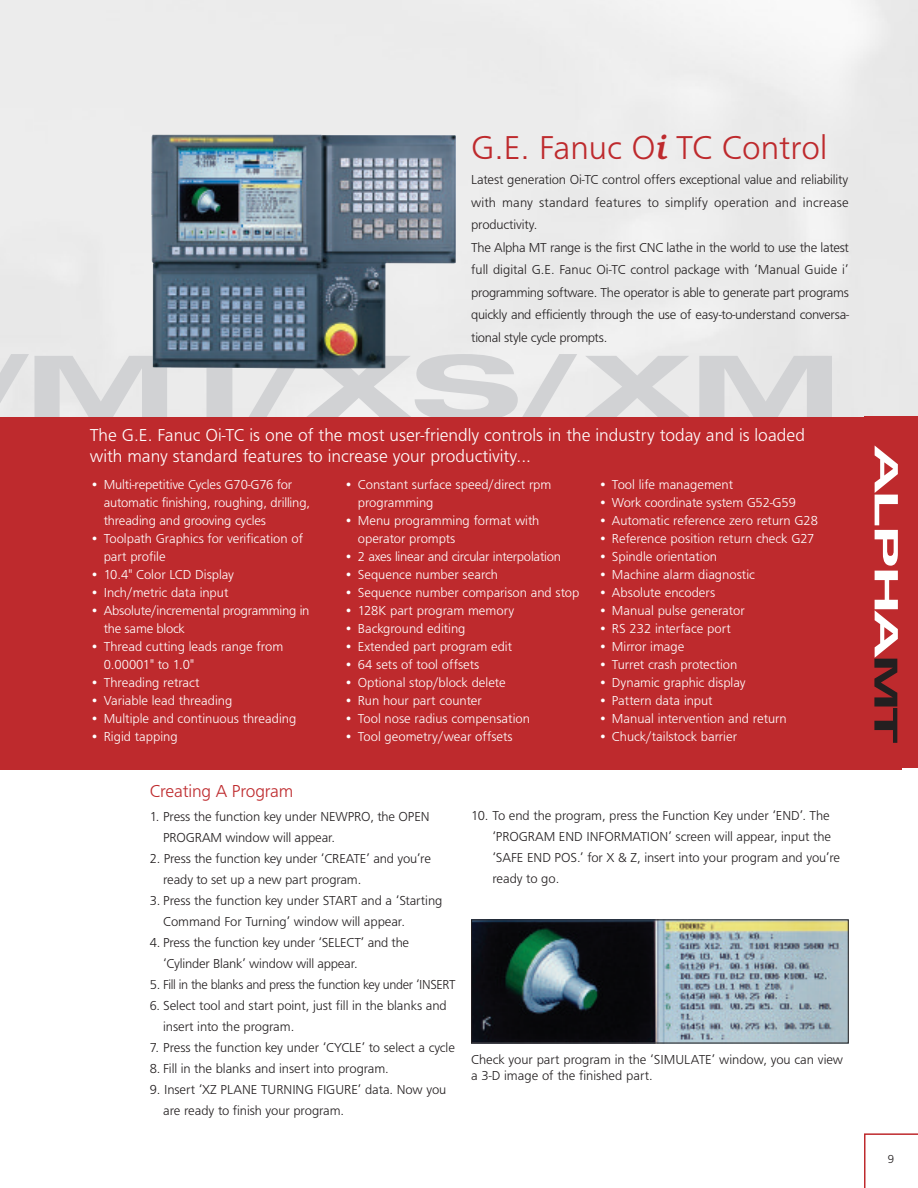
<style>
.page{position:relative;width:918px;height:1188px;background:#fff}
.page>*{position:absolute;margin:0;border:0;box-sizing:border-box;transform-origin:0 0}
.t1{font:300 34.5px "Frutus T";color:#be2a2d}
.t2{font:300 18px/21.6px "Frutus T";color:#fff}
.t3{font:300 18px "Frutus T";letter-spacing:-.01em;color:#be2a2d}
.t4{font:300 13.5px/21px "Frutus T";letter-spacing:-.01em;color:#231f20}
.t5{font:300 13.5px/18px "Frutus T";color:#fff}
.t6{font:300 12px "Frutus T";color:#231f20}
.s1{font-family:"Bookman Itc T";font-weight:500;font-style:italic}
</style>
<div class="page">
<svg style="left:864px;top:1133px;width:54px;height:55px"></svg>
<div style="left:0;top:0;width:918px;height:417px;background:#ececec"></div>
<svg style="left:0;top:354px;width:29px;height:63px;background:#e0e0e1"></svg>
<svg style="left:699px;top:356px;width:133px;height:61px;background:#d8d9da"></svg>
<svg style="left:35px;top:354px;width:658px;height:63px;background:#dedfe0"></svg>
<img style="left:151px;top:135px;width:305px;height:233px">
<div style="left:0;top:417px;width:902px;height:353px;background:#be2a2d"></div>
<img style="left:473px;top:921px;width:374px;height:120px">
<div style="left:471px;top:919px;width:378px;height:124px;border:1px solid #231f20"></div>
<div style="left:864px;top:417px;width:54px;height:351px;background:#be2a2d"></div>
<svg style="left:874px;top:446px;width:24px;height:297px"></svg>
<h1 class="t1" style="left:471px;top:127px;width:357px">G.E. Fanuc O<span class="s1">i</span> TC Control</h1>
<p class="t4" style="left:471px;top:169px;width:379px;line-height:22.5px">Latest generation Oi-TC control offers exceptional value and reliability with many standard features to simplify operation and increase productivity.<br>The Alpha MT range is the first CNC lathe in the world to use the latest full digital G.E. Fanuc Oi-TC control package with ‘Manual Guide i’ programming software. The operator is able to generate part programs quickly and efficiently through the use of easy-to-understand conversa&shy;tional style cycle prompts.</p>
<h2 class="t2" style="left:90px;top:424px;width:717px">The G.E. Fanuc Oi-TC is one of the most user-friendly controls in the industry today and is loaded with many standard features to increase your productivity...</h2>
<p class="t5" style="left:104px;top:475px;width:208px;text-indent:-13px">• Multi-repetitive Cycles G70-G76 for automatic finishing, roughing, drilling, threading and grooving cycles</p>
<p class="t5" style="left:104px;top:529px;width:201px;text-indent:-13px">• Toolpath Graphics for verification of part profile</p>
<p class="t5" style="left:90px;top:565px;width:145px">• 10.4" Color LCD Display</p>
<p class="t5" style="left:90px;top:583px;width:140px">• Inch/metric data input</p>
<p class="t5" style="left:104px;top:601px;width:207px;text-indent:-13px">• Absolute/incremental programming in the same block</p>
<p class="t5" style="left:104px;top:637px;width:181px;text-indent:-13px">• Thread cutting leads range from<br>0.00001" to 1.0"</p>
<p class="t5" style="left:90px;top:673px;width:111px">• Threading retract</p>
<p class="t5" style="left:90px;top:691px;width:144px">• Variable lead threading</p>
<p class="t5" style="left:90px;top:709px;width:208px">• Multiple and continuous threading</p>
<p class="t5" style="left:90px;top:727px;width:89px">• Rigid tapping</p>
<p class="t5" style="left:358px;top:475px;width:195px;text-indent:-14px">• Constant surface speed/direct rpm programming</p>
<p class="t5" style="left:358px;top:511px;width:183px;text-indent:-14px">• Menu programming format with operator prompts</p>
<p class="t5" style="left:344px;top:547px;width:218px">• 2 axes linear and circular interpolation</p>
<p class="t5" style="left:344px;top:565px;width:155px">• Sequence number search</p>
<p class="t5" style="left:344px;top:583px;width:237px">• Sequence number comparison and stop</p>
<p class="t5" style="left:344px;top:601px;width:171px">• 128K part program memory</p>
<p class="t5" style="left:344px;top:619px;width:123px">• Background editing</p>
<p class="t5" style="left:344px;top:637px;width:169px">• Extended part program edit</p>
<p class="t5" style="left:344px;top:655px;width:137px">• 64 sets of tool offsets</p>
<p class="t5" style="left:344px;top:673px;width:163px">• Optional stop/block delete</p>
<p class="t5" style="left:344px;top:691px;width:139px">• Run hour part counter</p>
<p class="t5" style="left:344px;top:709px;width:187px">• Tool nose radius compensation</p>
<p class="t5" style="left:344px;top:727px;width:170px">• Tool geometry/wear offsets</p>
<p class="t5" style="left:598px;top:475px;width:136px">• Tool life management</p>
<p class="t5" style="left:598px;top:493px;width:199px">• Work coordinate system G52-G59</p>
<p class="t5" style="left:598px;top:511px;width:221px">• Automatic reference zero return G28</p>
<p class="t5" style="left:598px;top:529px;width:218px">• Reference position return check G27</p>
<p class="t5" style="left:598px;top:547px;width:120px">• Spindle orientation</p>
<p class="t5" style="left:598px;top:565px;width:158px">• Machine alarm diagnostic</p>
<p class="t5" style="left:598px;top:583px;width:118px">• Absolute encoders</p>
<p class="t5" style="left:598px;top:601px;width:148px">• Manual pulse generator</p>
<p class="t5" style="left:598px;top:619px;width:134px">• RS 232 interface port</p>
<p class="t5" style="left:598px;top:637px;width:88px">• Mirror image</p>
<p class="t5" style="left:598px;top:655px;width:140px">• Turret crash protection</p>
<p class="t5" style="left:598px;top:673px;width:149px">• Dynamic graphic display</p>
<p class="t5" style="left:598px;top:691px;width:116px">• Pattern data input</p>
<p class="t5" style="left:598px;top:709px;width:190px">• Manual intervention and return</p>
<p class="t5" style="left:598px;top:727px;width:140px">• Chuck/tailstock barrier</p>
<h2 class="t3" style="left:150px;top:780px;width:145px">Creating A Program</h2>
<p class="t4" style="left:163px;top:806px;width:268px;text-indent:-14px">1. Press the function key under NEWPRO, the OPEN<br>PROGRAM window will appear.</p>
<p class="t4" style="left:163px;top:848px;width:269px;text-indent:-14px">2. Press the function key under ‘CREATE’ and you’re ready to set up a new part program.</p>
<p class="t4" style="left:163px;top:890px;width:281px;text-indent:-14px">3. Press the function key under START and a ‘Starting<br>Command For Turning’ window will appear.</p>
<p class="t4" style="left:163px;top:932px;width:248px;text-indent:-14px">4. Press the function key under ‘SELECT’ and the ‘Cylinder Blank’ window will appear.</p>
<p class="t4" style="left:150px;top:974px;width:307px">5. Fill in the blanks and press the function key under ‘INSERT</p>
<p class="t4" style="left:163px;top:995px;width:285px;text-indent:-14px">6. Select tool and start point, just fill in the blanks and insert into the program.</p>
<p class="t4" style="left:150px;top:1037px;width:307px">7. Press the function key under ‘CYCLE’ to select a cycle</p>
<p class="t4" style="left:150px;top:1058px;width:241px">8. Fill in the blanks and insert into program.</p>
<p class="t4" style="left:163px;top:1079px;width:285px;text-indent:-14px">9. Insert ‘XZ PLANE TURNING FIGURE’ data. Now you are ready to finish your program.</p>
<p class="t4" style="left:492px;top:805px;width:349px;text-indent:-21px">10. To end the program, press the Function Key under ‘END’. The ‘PROGRAM END INFORMATION’ screen will appear, input the ‘SAFE END POS.’ for X &amp; Z, insert into your program and you’re ready to go.</p>
<p class="t4" style="left:471px;top:1051px;width:373px;line-height:16.2px">Check your part program in the ‘SIMULATE’ window, you can view a 3-D image of the finished part.</p>
<p class="t6" style="left:888px;top:1152px;width:8px">9</p>
</div>
